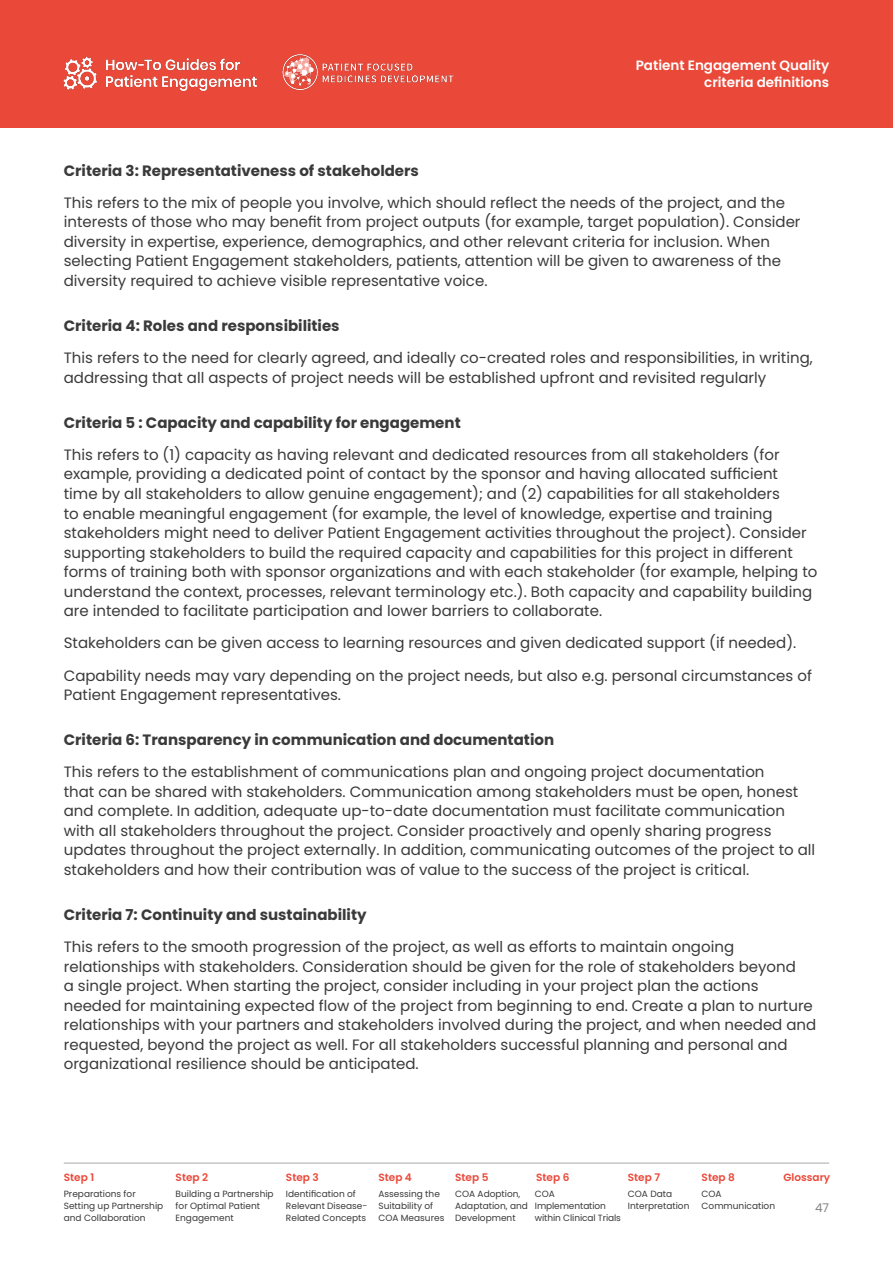
<style>
.page{position:relative;width:893px;height:1263px;background:#fff}
.page>*{position:absolute;margin:0;border:0;box-sizing:border-box;transform-origin:0 0}
.t1{font:15px/19.5px "Poppins";color:#3b3a3a}
.t2{font:700 15px "Poppins";color:#3b3a3a}
.t3{font:600 13.5px/18px "Poppins";color:#fff;text-align:right}
.t4{font:12px "Poppins";color:#808285}
.t5{font:600 10.5px "Poppins";color:#ea4939}
.t6{font:9px/12px "Poppins";color:#3b3a3a}
</style>
<div class="page">
<div style="left:0;top:0;width:893px;height:128px;background:#ea4939"></div>
<img style="left:282px;top:54px;width:172px;height:37px">
<img style="left:63px;top:56px;width:194px;height:35px">
<hr style="left:64px;top:1163px;width:765px;height:1px;background:#a7a9ac">
<p class="t3" style="left:636px;top:56px;width:195px">Patient Engagement Quality criteria definitions</p>
<p class="t2" style="left:64px;top:162px;width:357px">Criteria 3: Representativeness of stakeholders</p>
<p class="t1" style="left:64px;top:193px;width:738px">This refers to the mix of people you involve, which should reflect the needs of the project, and the interests of those who may benefit from project outputs (for example, target population). Consider diversity in expertise, experience, demographics, and other relevant criteria for inclusion. When selecting Patient Engagement stakeholders, patients, attention will be given to awareness of the diversity required to achieve visible representative voice.</p>
<p class="t2" style="left:64px;top:317px;width:277px">Criteria 4: Roles and responsibilities</p>
<p class="t1" style="left:64px;top:348px;width:750px">This refers to the need for clearly agreed, and ideally co-created roles and responsibilities, in writing, addressing that all aspects of project needs will be established upfront and revisited regularly</p>
<p class="t2" style="left:64px;top:414px;width:398px">Criteria 5 : Capacity and capability for engagement</p>
<p class="t1" style="left:64px;top:445px;width:755px">This refers to (1) capacity as having relevant and dedicated resources from all stakeholders (for example, providing a dedicated point of contact by the sponsor and having allocated sufficient<br>time by all stakeholders to allow genuine engagement); and (2) capabilities for all stakeholders<br>to enable meaningful engagement (for example, the level of knowledge, expertise and training stakeholders might need to deliver Patient Engagement activities throughout the project). Consider supporting stakeholders to build the required capacity and capabilities for this project in different forms of training both with sponsor organizations and with each stakeholder (for example, helping to understand the context, processes, relevant terminology etc.). Both capacity and capability building are intended to facilitate participation and lower barriers to collaborate.</p>
<p class="t1" style="left:64px;top:627px;width:750px;line-height:32.2px">Stakeholders can be given access to learning resources and given dedicated support (if needed).<br>Capability needs may vary depending on the project needs, but also e.g. personal circumstances of</p>
<p class="t1" style="left:64px;top:685px;width:279px">Patient Engagement representatives.</p>
<p class="t2" style="left:64px;top:731px;width:492px">Criteria 6: Transparency in communication and documentation</p>
<p class="t1" style="left:64px;top:762px;width:753px">This refers to the establishment of communications plan and ongoing project documentation<br>that can be shared with stakeholders. Communication among stakeholders must be open, honest and complete. In addition, adequate up-to-date documentation must facilitate communication with all stakeholders throughout the project. Consider proactively and openly sharing progress updates throughout the project externally. In addition, communicating outcomes of the project to all stakeholders and how their contribution was of value to the success of the project is critical.</p>
<p class="t2" style="left:64px;top:906px;width:304px">Criteria 7: Continuity and sustainability</p>
<p class="t1" style="left:64px;top:937px;width:754px">This refers to the smooth progression of the project, as well as efforts to maintain ongoing relationships with stakeholders. Consideration should be given for the role of stakeholders beyond<br>a single project. When starting the project, consider including in your project plan the actions needed for maintaining expected flow of the project from beginning to end. Create a plan to nurture relationships with your partners and stakeholders involved during the project, and when needed and requested, beyond the project as well. For all stakeholders successful planning and personal and organizational resilience should be anticipated.</p>
<p class="t5" style="left:64px;top:1171px;width:32px">Step 1</p>
<p class="t5" style="left:176px;top:1171px;width:34px">Step 2</p>
<p class="t5" style="left:286px;top:1171px;width:34px">Step 3</p>
<p class="t5" style="left:378px;top:1171px;width:35px">Step 4</p>
<p class="t5" style="left:455px;top:1171px;width:35px">Step 5</p>
<p class="t5" style="left:536px;top:1171px;width:35px">Step 6</p>
<p class="t5" style="left:628px;top:1171px;width:34px">Step 7</p>
<p class="t5" style="left:702px;top:1171px;width:35px">Step 8</p>
<p class="t5" style="left:783px;top:1171px;width:48px">Glossary</p>
<p class="t6" style="left:64px;top:1188px;width:101px">Preparations for<br>Setting up Partnership and Collaboration</p>
<p class="t6" style="left:176px;top:1188px;width:100px">Building a Partnership for Optimal Patient<br>Engagement</p>
<p class="t6" style="left:286px;top:1188px;width:83px">Identification of<br>Relevant Disease-<br>Related Concepts</p>
<p class="t6" style="left:378px;top:1188px;width:67px">Assessing the<br>Suitability of<br>COA Measures</p>
<p class="t6" style="left:455px;top:1188px;width:74px">COA Adoption,<br>Adaptation, and<br>Development</p>
<p class="t6" style="left:535px;top:1188px;width:88px">COA<br>Implementation within Clinical Trials</p>
<p class="t6" style="left:628px;top:1188px;width:63px">COA Data<br>Interpretation</p>
<p class="t6" style="left:702px;top:1188px;width:75px">COA<br>Communication</p>
<p class="t4" style="left:815px;top:1200px;width:16px">47</p>
</div>
